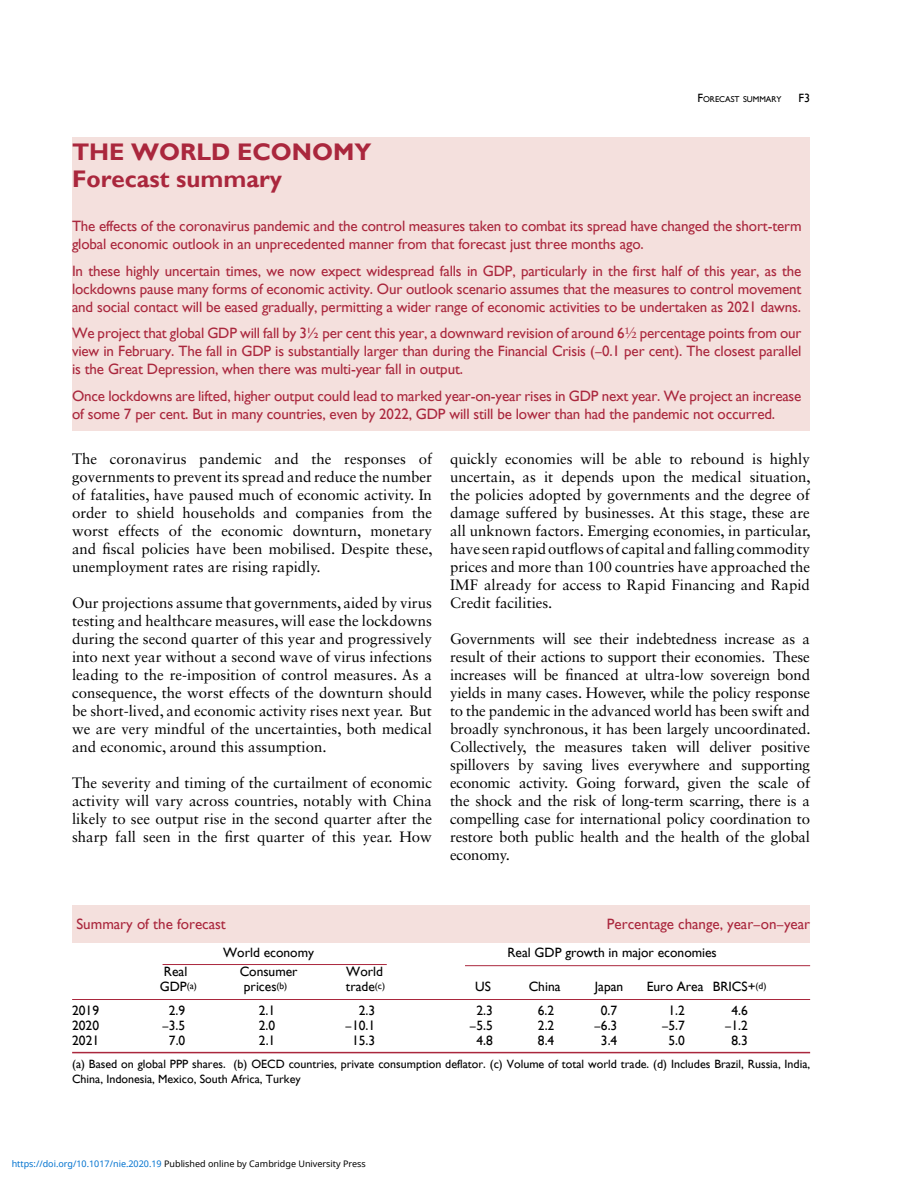
<style>
.page{position:relative;width:918px;height:1188px;background:#fff}
.page>*{position:absolute;margin:0;border:0;box-sizing:border-box;transform-origin:0 0}
.t1{font:700 24px/27px "Gill Sans";color:#aa273d}
.t2{font:15px/18px "Sabon LT Std";color:#000;text-align:justify}
.t3{font:15px/18px "Gill Sans";letter-spacing:-.01em;color:#aa273d}
.t4{font:13.5px "Gill Sans";color:#000}
.t5{font:12px/15px "Gill Sans";color:#000}
.t6{font:9px "Noto Sans";color:#000}
.t7{font:8.4px "Gill Sans";color:#000}
.s1{font-size:12px}
.s2{font-family:"Sabon LT Std"}
.s3{color:#0172cf}
</style>
<div class="page">
<div style="left:72px;top:137px;width:738px;height:293px;background:#f4e0dd"></div>
<hr style="left:72px;top:999px;width:738px;height:1px;background:#aa273d">
<hr style="left:72px;top:1052px;width:738px;height:1px;background:#aa273d">
<div style="left:72px;top:905px;width:738px;height:38px;background:#f4e0dd"></div>
<hr style="left:163px;top:964px;width:224px;height:1px;background:#aa273d">
<hr style="left:465px;top:965px;width:345px;height:1px;background:#aa273d">
<p class="t7" style="left:697px;top:94px;width:86px"><span class="s1">F</span>ORECAST SUMMARY</p>
<p class="t5" style="left:798px;top:90px;width:13px">F3</p>
<h1 class="t1" style="left:72px;top:138px;width:301px">THE WORLD ECONOMY<br>Forecast summary</h1>
<p class="t3" style="left:72px;top:217px;width:731px">The effects of the coronavirus pandemic and the control measures taken to combat its spread have changed the short-term global economic outlook in an unprecedented manner from that forecast just three months ago.</p>
<p class="t3" style="left:72px;top:262px;width:731px;text-align:justify">In these highly uncertain times, we now expect widespread falls in GDP, particularly in the first half of this year, as the lockdowns pause many forms of economic activity. Our outlook scenario assumes that the measures to control movement and social contact will be eased gradually, permitting a wider range of economic activities to be undertaken as 2021 dawns.</p>
<p class="t3" style="left:72px;top:324px;width:731px;text-align:justify">We project that global GDP will fall by 3½ per cent this year, a downward revision of around 6<span class="s2">½</span> percentage points from our view in February. The fall in GDP is substantially larger than during the Financial Crisis (–0.1 per cent). The closest parallel is the Great Depression, when there was multi-year fall in output.</p>
<p class="t3" style="left:72px;top:387px;width:731px">Once lockdowns are lifted, higher output could lead to marked year-on-year rises in GDP next year. We project an increase of some 7 per cent. But in many countries, even by 2022, GDP will still be lower than had the pandemic not occurred.</p>
<p class="t2" style="left:72px;top:449px;width:362px">The coronavirus pandemic and the responses of governments to prevent its spread and reduce the number of fatalities, have paused much of economic activity. In order to shield households and companies from the worst effects of the economic downturn, monetary and fiscal policies have been mobilised. Despite these, unemployment rates are rising rapidly.</p>
<p class="t2" style="left:72px;top:593px;width:361px">Our projections assume that governments, aided by virus testing and healthcare measures, will ease the lockdowns during the second quarter of this year and progressively into next year without a second wave of virus infections leading to the re-imposition of control measures. As a consequence, the worst effects of the downturn should be short-lived, and economic activity rises next year. But we are very mindful of the uncertainties, both medical and economic, around this assumption.</p>
<p class="t2" style="left:72px;top:773px;width:361px">The severity and timing of the curtailment of economic activity will vary across countries, notably with China likely to see output rise in the second quarter after the sharp fall seen in the first quarter of this year. How</p>
<p class="t2" style="left:450px;top:449px;width:362px">quickly economies will be able to rebound is highly uncertain, as it depends upon the medical situation, the policies adopted by governments and the degree of damage suffered by businesses. At this stage, these are all unknown factors. Emerging economies, in particular, have seen rapid outflows of capital and falling commodity prices and more than 100 countries have approached the IMF already for access to Rapid Financing and Rapid Credit facilities.</p>
<p class="t2" style="left:450px;top:629px;width:362px">Governments will see their indebtedness increase as a result of their actions to support their economies. These increases will be financed at ultra-low sovereign bond yields in many cases. However, while the policy response to the pandemic in the advanced world has been swift and broadly synchronous, it has been largely uncoordinated.<br>Collectively, the measures taken will deliver positive spillovers by saving lives everywhere and supporting economic activity. Going forward, given the scale of the shock and the risk of long-term scarring, there is a compelling case for international policy coordination to restore both public health and the health of the global economy.</p>
<p class="t3" style="left:76px;top:915px;width:151px">Summary of the forecast</p>
<p class="t3" style="left:607px;top:915px;width:205px">Percentage change, year–on–year</p>
<p class="t4" style="left:223px;top:945px;width:92px">World economy</p>
<p class="t4" style="left:508px;top:945px;width:211px">Real GDP growth in major economies</p>
<p class="t4" style="left:164px;top:964px;width:25px">Real</p>
<p class="t4" style="left:240px;top:964px;width:59px">Consumer</p>
<p class="t4" style="left:346px;top:964px;width:38px">World</p>
<p class="t4" style="left:160px;top:979px;width:39px">GDP<sup>(a)</sup></p>
<p class="t4" style="left:244px;top:979px;width:45px">prices<sup>(b)</sup></p>
<p class="t4" style="left:346px;top:979px;width:41px">trade<sup>(c)</sup></p>
<p class="t4" style="left:475px;top:979px;width:17px">US</p>
<p class="t4" style="left:529px;top:979px;width:33px">China</p>
<p class="t4" style="left:595px;top:979px;width:30px">Japan</p>
<p class="t4" style="left:647px;top:979px;width:121px">Euro Area BRICS+<sup>(d)</sup></p>
<p class="t4" style="left:72px;top:1002px;width:28px">2019</p>
<p class="t4" style="left:169px;top:1002px;width:18px">2.9</p>
<p class="t4" style="left:259px;top:1002px;width:18px">2.1</p>
<p class="t4" style="left:359px;top:1002px;width:18px">2.3</p>
<p class="t4" style="left:476px;top:1002px;width:18px">2.3</p>
<p class="t4" style="left:538px;top:1002px;width:18px">6.2</p>
<p class="t4" style="left:601px;top:1002px;width:18px">0.7</p>
<p class="t4" style="left:668px;top:1002px;width:18px">1.2</p>
<p class="t4" style="left:731px;top:1002px;width:18px">4.6</p>
<p class="t4" style="left:72px;top:1017px;width:29px">2020</p>
<p class="t4" style="left:162px;top:1017px;width:25px">–3.5</p>
<p class="t4" style="left:259px;top:1017px;width:18px">2.0</p>
<p class="t4" style="left:345px;top:1017px;width:31px">–10.1</p>
<p class="t4" style="left:470px;top:1017px;width:25px">–5.5</p>
<p class="t4" style="left:538px;top:1017px;width:18px">2.2</p>
<p class="t4" style="left:594px;top:1017px;width:25px">–6.3</p>
<p class="t4" style="left:662px;top:1017px;width:25px">–5.7</p>
<p class="t4" style="left:725px;top:1017px;width:25px">–1.2</p>
<p class="t4" style="left:72px;top:1032px;width:28px">2021</p>
<p class="t4" style="left:169px;top:1032px;width:18px">7.0</p>
<p class="t4" style="left:259px;top:1032px;width:18px">2.1</p>
<p class="t4" style="left:352px;top:1032px;width:25px">15.3</p>
<p class="t4" style="left:476px;top:1032px;width:18px">4.8</p>
<p class="t4" style="left:538px;top:1032px;width:18px">8.4</p>
<p class="t4" style="left:601px;top:1032px;width:18px">3.4</p>
<p class="t4" style="left:668px;top:1032px;width:18px">5.0</p>
<p class="t4" style="left:731px;top:1032px;width:18px">8.3</p>
<p class="t5" style="left:72px;top:1057px;width:740px">(a) Based on global PPP shares. (b) OECD countries, private consumption deflator. (c) Volume of total world trade. (d) Includes Brazil, Russia, India,<br>China, Indonesia, Mexico, South Africa, Turkey</p>
<p class="t6" style="left:12px;top:1157px;width:356px"><span class="s3">https://doi.org/10.1017/nie.2020.19</span> Published online by Cambridge University Press</p>
</div>
